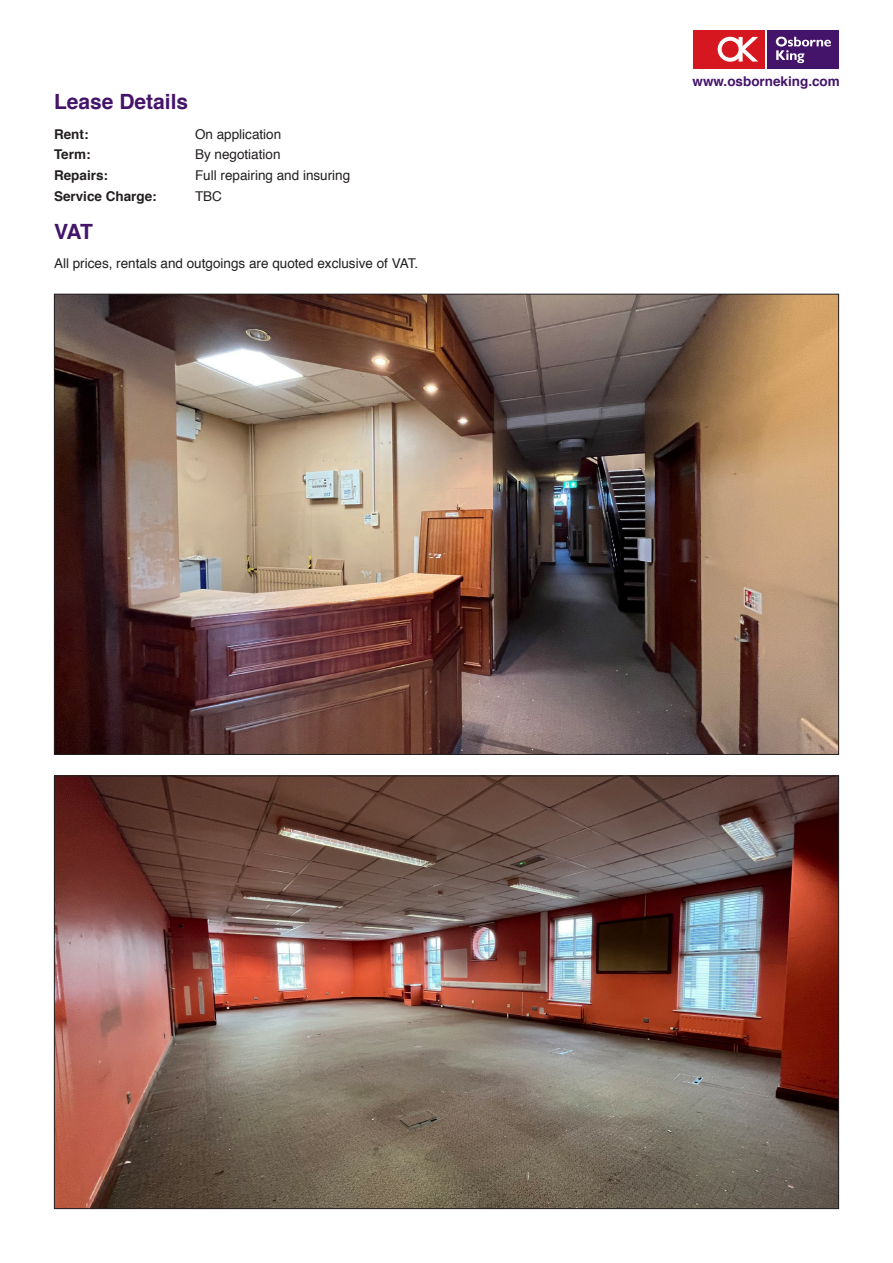
<style>
.page{position:relative;width:893px;height:1263px;background:#fff}
.page>*{position:absolute;margin:0;border:0;box-sizing:border-box;transform-origin:0 0}
.t1{font:700 21px "Helvetica";color:#44146b}
.Bold_to_Regular{font:13.5px "Helvetica";color:#231f20}
.Body_Text{font:13.5px "Helvetica";color:#231f20}
.Bold_to_Regular-2{font:700 13.5px "Helvetica";color:#231f20}
.t2{font:700 13.5px "Helvetica";color:#44146b}
</style>
<div class="page">
<div style="left:690px;top:27px;width:152px;height:44px;background:linear-gradient(to right,#fff,#fff)"></div>
<div style="left:767px;top:30px;width:72px;height:38px;background:#44146b"></div>
<svg style="left:776px;top:37px;width:55px;height:26px"></svg>
<div style="left:693px;top:30px;width:72px;height:38px;background:#d7171f"></div>
<svg style="left:718px;top:37px;width:40px;height:25px"></svg>
<img style="left:56px;top:778px;width:781px;height:429px">
<img style="left:56px;top:296px;width:781px;height:457px">
<h3 class="t1" style="left:54px;top:85px;width:136px">Lease Details</h3>
<p class="Bold_to_Regular-2" style="left:54px;top:123px;width:36px">Rent:</p>
<p class="Bold_to_Regular" style="left:195px;top:123px;width:88px">On application</p>
<p class="Bold_to_Regular-2" style="left:54px;top:144px;width:38px">Term:</p>
<p class="Bold_to_Regular" style="left:195px;top:144px;width:87px">By negotiation</p>
<p class="Bold_to_Regular-2" style="left:54px;top:164px;width:56px">Repairs:</p>
<p class="Bold_to_Regular" style="left:195px;top:165px;width:157px">Full repairing and insuring</p>
<p class="Bold_to_Regular-2" style="left:54px;top:185px;width:104px">Service Charge:</p>
<p class="Bold_to_Regular" style="left:195px;top:186px;width:28px">TBC</p>
<h3 class="t1" style="left:54px;top:214px;width:40px">VAT</h3>
<p class="Body_Text" style="left:54px;top:253px;width:366px">All prices, rentals and outgoings are quoted exclusive of VAT.</p>
<p class="t2" style="left:693px;top:70px;width:149px">www.osborneking.com</p>
</div>
